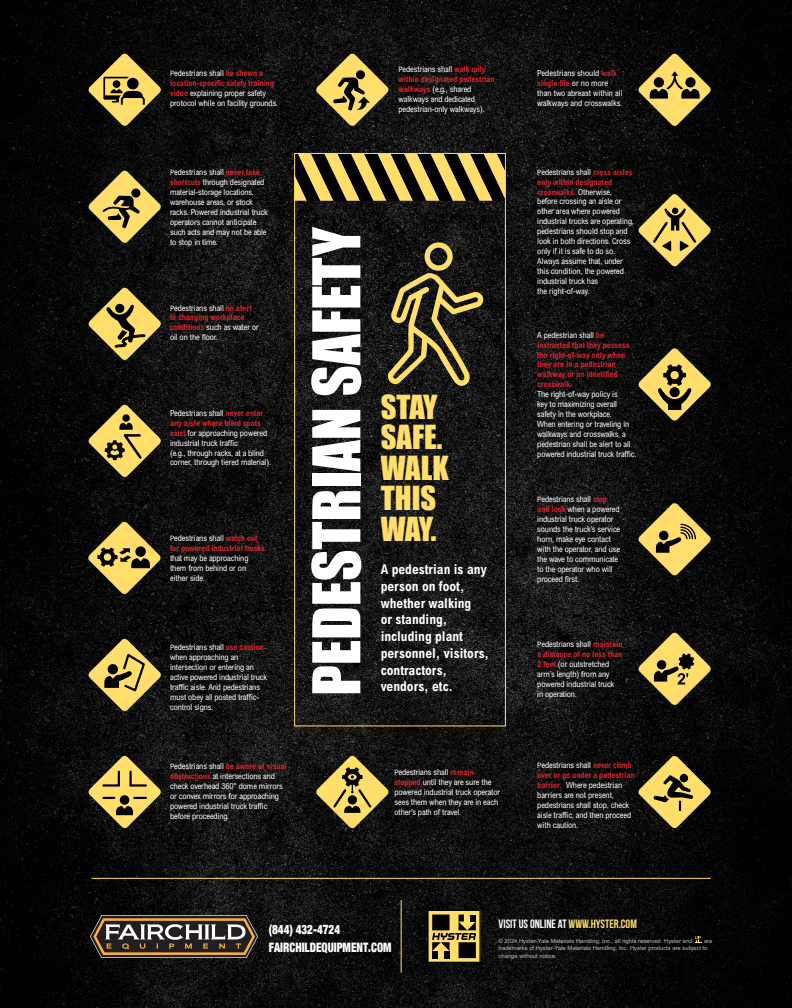
<style>
.page{position:relative;width:792px;height:1008px;background:#fff}
.page>*{position:absolute;margin:0;border:0;box-sizing:border-box;transform-origin:0 0}
.t1{font:60.85px "Impact";color:#fff}
.t2{font:30.5px/30.5px "Impact";color:#ffde6c}
.t3{font:700 condensed 13.55px/16.8px "Arial MT Std";color:#fff}
.t4{font:900 condensed 13px/18.2px "Helvetica Neue";color:#fff;scale:.85 1}
.t5{font:700 12.1px "Bebas Neue";color:#fff}
.t6{font:condensed 8.3px/10px "Arial MT Std";letter-spacing:-.01em;color:#fff}
.t7{font:700 condensed 8.3px/9.9px "Arial MT Std";letter-spacing:-.01em;color:#d2232a}
.t8{font:5.85px/7.6px "Arial MT Std";color:#babcbe}
.s1{font-size:7.5px}
.s2{font-weight:700;color:#d2232a}
.s3{font-weight:400;color:#fff}
.s4{font-weight:400;font-size:7.5px;color:#fff}
.s5{color:#ffde6c}
</style>
<div class="page">
<img style="left:0;top:0;width:792px;height:1008px">
<svg style="left:387px;top:242px;width:97px;height:145px;background:#4c4429"></svg>
<svg style="left:296px;top:155px;width:208px;height:46px;background:#7c6c34"></svg>
<svg style="left:87px;top:520px;width:75px;height:76px;background:#6c5e30"></svg>
<svg style="left:87px;top:403px;width:75px;height:76px;background:#706232"></svg>
<svg style="left:87px;top:286px;width:75px;height:76px;background:#6d6032"></svg>
<svg style="left:87px;top:52px;width:75px;height:76px;background:#6c5f30"></svg>
<svg style="left:87px;top:169px;width:75px;height:76px;background:#6f6232"></svg>
<svg style="left:87px;top:754px;width:75px;height:76px;background:#746635"></svg>
<svg style="left:87px;top:637px;width:75px;height:76px;background:#706333"></svg>
<svg style="left:315px;top:52px;width:75px;height:76px;background:#716435"></svg>
<div style="left:356px;top:70px;width:9px;height:9px;background:#000;border-radius:50%"></div>
<svg style="left:637px;top:52px;width:75px;height:76px;background:#6a5d2f"></svg>
<svg style="left:315px;top:754px;width:75px;height:76px;background:#716435"></svg>
<svg style="left:637px;top:347px;width:75px;height:75px;background:#685b2e"></svg>
<svg style="left:637px;top:631px;width:75px;height:76px;background:#6f6132"></svg>
<svg style="left:637px;top:502px;width:75px;height:75px;background:#756634"></svg>
<svg style="left:637px;top:754px;width:75px;height:76px;background:#6e6031"></svg>
<svg style="left:637px;top:192px;width:75px;height:76px;background:#706232"></svg>
<div style="left:294px;top:153px;width:212px;height:573px;border:1px solid #ffde6c"></div>
<hr style="left:92px;top:878px;width:619px;height:1px;background:#ffde6c">
<hr style="left:401px;top:900px;width:1px;height:73px;background:#ffde6c">
<div style="left:695px;top:936px;width:7px;height:7px;background:#ffe26d"></div>
<svg style="left:695px;top:936px;width:7px;height:6px"></svg>
<svg style="left:427px;top:910px;width:54px;height:53px;background:#96833f"></svg>
<div style="left:432px;top:915px;width:18px;height:15px;background:#000"></div>
<img style="left:91px;top:916px;width:166px;height:42px">
<p class="t6" style="left:398px;top:64px;width:98px"><span class="s1">P</span>edestrians shall <span class="s2">walk only within designated pedestrian walkways</span> (e.g., shared walkways and dedicated pedestrian-only walkways).</p>
<p class="t6" style="left:170px;top:68px;width:109px"><span class="s1">P</span>edestrians shall <span class="s2">be shown a location-specific safety training video</span> explaining proper safety protocol while on facility grounds.</p>
<p class="t6" style="left:537px;top:68px;width:87px">Pedestrians should <span class="s2">walk single file</span> or no more than two abreast within all walkways and crosswalks.</p>
<p class="t6" style="left:170px;top:167px;width:99px"><span class="s1">P</span>edestrians shall <span class="s2">never take shortcuts</span> through designated material-storage locations, warehouse areas, or stock racks. Powered industrial truck operators cannot anticipate such acts and may not be able to stop in time.</p>
<p class="t6" style="left:537px;top:167px;width:98px"><span class="s1">P</span>edestrians shall <span class="s2">cross aisles only within designated crosswalks.</span> Otherwise, before crossing an aisle or other area where powered industrial trucks are operating, pedestrians should stop and look in both directions. Cross only if it is safe to do so.<br>Always assume that, under this condition, the powered industrial truck has<br>the right-of-way.</p>
<h1 class="t1" style="left:289px;top:696px;width:471px;rotate:-90deg">PEDESTRIAN SAFETY</h1>
<p class="t6" style="left:170px;top:303px;width:90px"><span class="s1">P</span>edestrians shall <span class="s2">be alert to changing workplace conditions</span> such as water or oil on the floor.</p>
<p class="t7" style="left:537px;top:330px;width:94px"><span class="s3">A pedestrian shall</span> be instructed that they possess the right-of-way only when they are in a pedestrian walkway or an identified crosswalk.</p>
<p class="t6" style="left:537px;top:389px;width:101px">The right-of-way policy is<br>key to maximizing overall safety in the workplace.<br>When entering or traveling in walkways and crosswalks, a pedestrian shall be alert to all powered industrial truck traffic.</p>
<h2 class="t2" style="left:381px;top:391px;width:69px">STAY<br>SAFE.<br>WALK<br>THIS<br>WAY.</h2>
<p class="t6" style="left:170px;top:408px;width:103px">Pedestrians shall <span class="s2">never enter any aisle where blind spots exist</span> for approaching powered industrial truck traffic<br>(e.g., through racks, at a blind corner, through tiered material).</p>
<p class="t6" style="left:537px;top:494px;width:84px"><span class="s1">P</span>edestrians shall <span class="s2">stop and look</span> when a powered industrial truck operator sounds the truck’s service horn, make eye contact with the operator, and use the wave to communicate to the operator who will proceed first.</p>
<p class="t7" style="left:170px;top:533px;width:96px"><span class="s4">P</span><span class="s3">edestrians shall</span> watch out for powered industrial trucks</p>
<p class="t6" style="left:170px;top:553px;width:80px">that may be approaching them from behind or on either side.</p>
<h3 class="t3" style="left:381px;top:561px;width:110px">A pedestrian is any person on foot, whether walking<br>or standing, including plant personnel, visitors, contractors, vendors, etc.</h3>
<p class="t6" style="left:170px;top:642px;width:98px"><span class="s1">P</span>edestrians shall <span class="s2">use caution </span>when approaching an intersection or entering an active powered industrial truck traffic aisle. And pedestrians must obey all posted traffic&shy;control signs.</p>
<p class="t6" style="left:537px;top:639px;width:87px"><span class="s1">P</span>edestrians shall <span class="s2">maintain a distance of no less than<br>2 feet</span> (or outstretched arm’s length) from any powered industrial truck<br>in operation.</p>
<p class="t6" style="left:170px;top:761px;width:118px"><span class="s1">P</span>edestrians shall <span class="s2">be aware of visual obstructions</span> at intersections and check overhead 360° dome mirrors or convex mirrors for approaching powered industrial truck traffic before proceeding.</p>
<p class="t6" style="left:537px;top:760px;width:99px"><span class="s1">P</span>edestrians shall <span class="s2">never climb over or go under a pedestrian barrier.</span> Where pedestrian barriers are not present, pedestrians shall stop, check aisle traffic, and then proceed with caution.</p>
<p class="t6" style="left:395px;top:767px;width:107px"><span class="s1">P</span>edestrians shall <span class="s2">remain stopped</span> until they are sure the powered industrial truck operator sees them when they are in each other’s path of travel.</p>
<h3 class="t4" style="left:269px;top:919px;width:146px">(844) 432-4724<br>FAIRCHILDEQUIPMENT.COM</h3>
<h3 class="t5" style="left:499px;top:917px;width:140px">VISIT US ONLINE AT <span class="s5">WWW.HYSTER.COM</span></h3>
<p class="t8" style="left:499px;top:937px;width:195px">© 2024 Hyster-Yale Materials Handling, Inc., all rights reserved. Hyster and</p>
<p class="t8" style="left:499px;top:937px;width:215px;text-indent:205px">are trademarks of Hyster-Yale Materials Handling, Inc. Hyster products are subject to change without notice.</p>
</div>
